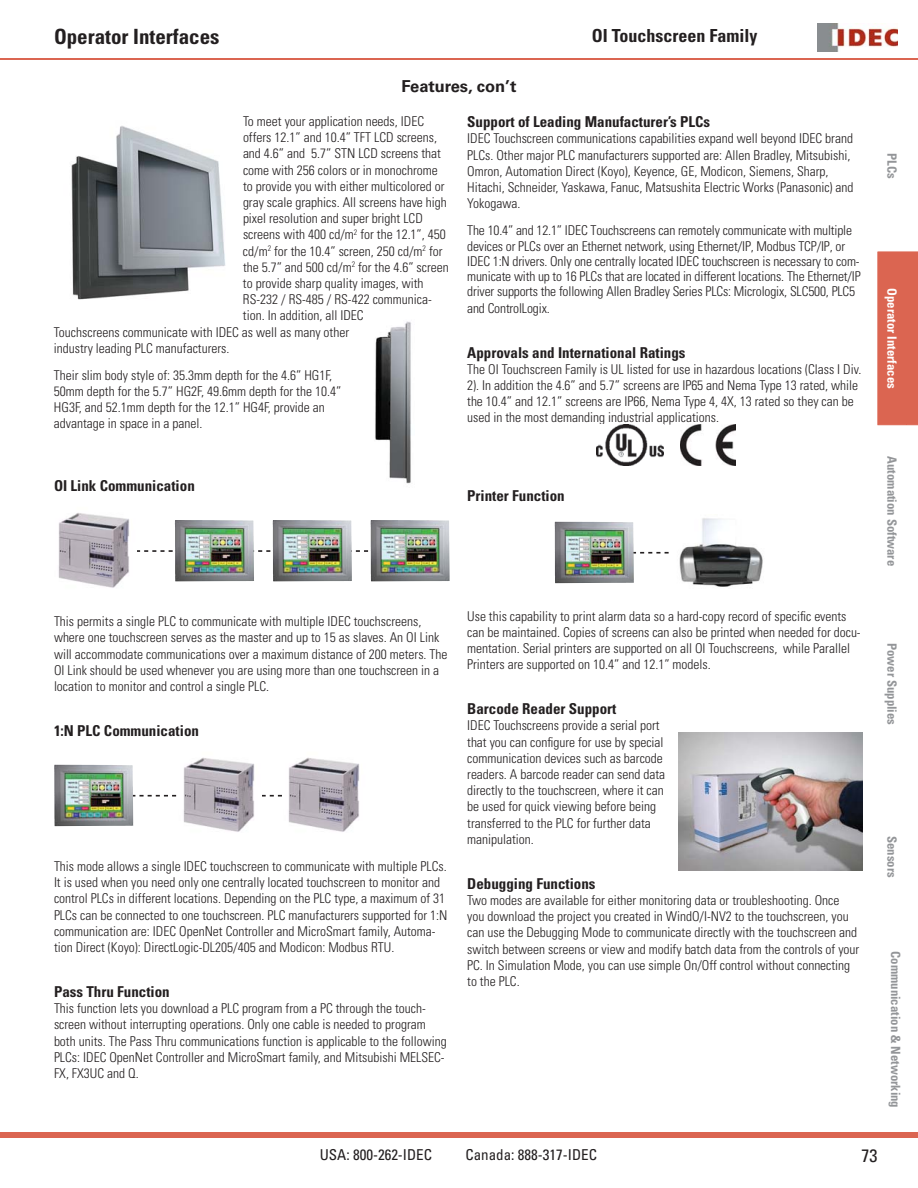
<style>
.page{position:relative;width:918px;height:1188px;background:#fff}
.page>*{position:absolute;margin:0;border:0;box-sizing:border-box;transform-origin:0 0}
.t1{font:700 condensed 21px "Univers LT Std";color:#231f20}
.t2{font:700 condensed 18px "Univers LT Std";color:#231f20}
.t3{font:condensed 18px "Univers LT Std";color:#231f20}
.t4{font:700 16.5px "Univers LT Std";color:#231f20}
.t5{font:700 condensed 15px "Univers LT Std";color:#231f20}
.t6{font:condensed 15px "Univers LT Std";color:#231f20}
.t7{font:300 condensed 13.5px/16.2px "Univers LT Std";color:#231f20}
.t8{font:700 condensed 12.75px "Univers LT Std";color:#939598}
.t9{font:700 condensed 12.75px "Univers LT Std";color:#fff}
</style>
<div class="page">
<hr style="left:0;top:59px;width:918px;height:1px;background:#db6551">
<div style="left:0;top:1132px;width:918px;height:6px;background:#db6551"></div>
<img style="left:818px;top:24px;width:80px;height:27px">
<div style="left:878px;top:252px;width:40px;height:173px;background:#db6551"></div>
<img style="left:71px;top:126px;width:154px;height:174px">
<svg style="left:137px;top:550px;width:234px;height:2px"></svg>
<img style="left:175px;top:520px;width:79px;height:62px">
<img style="left:273px;top:520px;width:79px;height:62px">
<img style="left:371px;top:520px;width:79px;height:62px">
<img style="left:58px;top:513px;width:71px;height:75px">
<svg style="left:133px;top:795px;width:149px;height:2px"></svg>
<img style="left:54px;top:765px;width:79px;height:61px">
<img style="left:288px;top:757px;width:71px;height:75px">
<img style="left:179px;top:757px;width:82px;height:75px">
<img style="left:597px;top:425px;width:66px;height:40px">
<img style="left:681px;top:425px;width:54px;height:41px">
<svg style="left:634px;top:552px;width:35px;height:2px"></svg>
<img style="left:555px;top:522px;width:79px;height:61px">
<img style="left:679px;top:518px;width:84px;height:69px">
<img style="left:679px;top:732px;width:183px;height:138px">
<img style="left:375px;top:321px;width:36px;height:163px">
<h1 class="t1" style="left:54px;top:27px;width:167px">Operator Interfaces</h1>
<h2 class="t2" style="left:592px;top:27px;width:167px">OI Touchscreen Family</h2>
<p class="t4" style="left:401px;top:78px;width:117px">Features, con’t</p>
<p class="t7" style="left:243px;top:114px;width:183px">To meet your application needs, IDEC</p>
<p class="t7" style="left:243px;top:130px;width:196px">offers 12.1” and 10.4” TFT LCD screens,</p>
<p class="t7" style="left:243px;top:146px;width:199px">and 4.6” and 5.7” STN LCD screens that</p>
<p class="t7" style="left:243px;top:163px;width:196px">come with 256 colors or in monochrome</p>
<p class="t7" style="left:243px;top:179px;width:203px">to provide you with either multicolored or</p>
<p class="t7" style="left:243px;top:195px;width:205px">gray scale graphics. All screens have high</p>
<p class="t7" style="left:243px;top:211px;width:181px">pixel resolution and super bright LCD</p>
<p class="t7" style="left:243px;top:227px;width:204px">screens with 400 cd/m<sup>2</sup> for the 12.1”, 450</p>
<p class="t7" style="left:243px;top:244px;width:201px">cd/m<sup>2</sup> for the 10.4” screen, 250 cd/m<sup>2</sup> for</p>
<p class="t7" style="left:243px;top:260px;width:207px">the 5.7” and 500 cd/m<sup>2</sup> for the 4.6” screen</p>
<p class="t7" style="left:243px;top:276px;width:182px">to provide sharp quality images, with</p>
<p class="t7" style="left:243px;top:292px;width:190px">RS-232 / RS-485 / RS-422 communica-</p>
<p class="t7" style="left:243px;top:308px;width:122px">tion. In addition, all IDEC</p>
<p class="t7" style="left:54px;top:325px;width:297px">Touchscreens communicate with IDEC as well as many other</p>
<p class="t7" style="left:54px;top:341px;width:177px">industry leading PLC manufacturers.</p>
<p class="t7" style="left:54px;top:368px;width:289px">Their slim body style of: 35.3mm depth for the 4.6” HG1F, 50mm depth for the 5.7” HG2F, 49.6mm depth for the 10.4” HG3F, and 52.1mm depth for the 12.1” HG4F, provide an advantage in space in a panel.</p>
<p class="t5" style="left:467px;top:115px;width:245px">Support of Leading Manufacturer’s PLCs</p>
<p class="t7" style="left:467px;top:131px;width:388px">IDEC Touchscreen communications capabilities expand well beyond IDEC brand PLCs. Other major PLC manufacturers supported are: Allen Bradley, Mitsubishi, Omron, Automation Direct (Koyo), Keyence, GE, Modicon, Siemens, Sharp, Hitachi, Schneider, Yaskawa, Fanuc, Matsushita Electric Works (Panasonic) and Yokogawa.</p>
<p class="t7" style="left:467px;top:223px;width:395px;line-height:15.5px">The 10.4” and 12.1” IDEC Touchscreens can remotely communicate with multiple devices or PLCs over an Ethernet network, using Ethernet/IP, Modbus TCP/IP, or IDEC 1:N drivers. Only one centrally located IDEC touchscreen is necessary to com&shy;municate with up to 16 PLCs that are located in different locations. The Ethernet/IP driver supports the following Allen Bradley Series PLCs: Micrologix, SLC500, PLC5 and ControlLogix.</p>
<p class="t5" style="left:467px;top:345px;width:220px">Approvals and International Ratings</p>
<p class="t7" style="left:467px;top:362px;width:396px">The OI Touchscreen Family is UL listed for use in hazardous locations (Class I Div.<br>2). In addition the 4.6” and 5.7” screens are IP65 and Nema Type 13 rated, while the 10.4” and 12.1” screens are IP66, Nema Type 4, 4X, 13 rated so they can be used in the most demanding industrial applications.</p>
<p class="t5" style="left:54px;top:479px;width:142px">OI Link Communication</p>
<p class="t5" style="left:467px;top:488px;width:99px">Printer Function</p>
<p class="t7" style="left:54px;top:614px;width:395px">This permits a single PLC to communicate with multiple IDEC touchscreens, where one touchscreen serves as the master and up to 15 as slaves. An OI Link will accommodate communications over a maximum distance of 200 meters. The OI Link should be used whenever you are using more than one touchscreen in a location to monitor and control a single PLC.</p>
<p class="t5" style="left:54px;top:724px;width:147px">1:N PLC Communication</p>
<p class="t7" style="left:54px;top:859px;width:395px">This mode allows a single IDEC touchscreen to communicate with multiple PLCs.<br>It is used when you need only one centrally located touchscreen to monitor and control PLCs in different locations. Depending on the PLC type, a maximum of 31<br>PLCs can be connected to one touchscreen. PLC manufacturers supported for 1:N communication are: IDEC OpenNet Controller and MicroSmart family, Automa&shy;tion Direct (Koyo): DirectLogic-DL205/405 and Modicon: Modbus RTU.</p>
<p class="t5" style="left:54px;top:984px;width:117px">Pass Thru Function</p>
<p class="t7" style="left:54px;top:1001px;width:394px">This function lets you download a PLC program from a PC through the touch&shy;screen without interrupting operations. Only one cable is needed to program both units. The Pass Thru communications function is applicable to the following PLCs: IDEC OpenNet Controller and MicroSmart family, and Mitsubishi MELSEC-FX, FX3UC and Q.</p>
<p class="t7" style="left:467px;top:609px;width:395px">Use this capability to print alarm data so a hard-copy record of specific events can be maintained. Copies of screens can also be printed when needed for docu&shy;mentation. Serial printers are supported on all OI Touchscreens, while Parallel Printers are supported on 10.4” and 12.1” models.</p>
<p class="t5" style="left:467px;top:702px;width:151px">Barcode Reader Support</p>
<p class="t7" style="left:467px;top:718px;width:199px">IDEC Touchscreens provide a serial port that you can configure for use by special communication devices such as barcode readers. A barcode reader can send data directly to the touchscreen, where it can be used for quick viewing before being transferred to the PLC for further data manipulation.</p>
<p class="t5" style="left:467px;top:876px;width:130px">Debugging Functions</p>
<p class="t7" style="left:467px;top:893px;width:394px">Two modes are available for either monitoring data or troubleshooting. Once you download the project you created in WindO/I-NV2 to the touchscreen, you can use the Debugging Mode to communicate directly with the touchscreen and switch between screens or view and modify batch data from the controls of your PC. In Simulation Mode, you can use simple On/Off control without connecting to the PLC.</p>
<p class="t8" style="left:898px;top:153px;width:27px;rotate:90deg">PLCs</p>
<p class="t9" style="left:898px;top:288px;width:102px;rotate:90deg">Operator Interfaces</p>
<p class="t8" style="left:898px;top:456px;width:111px;rotate:90deg">Automation Software</p>
<p class="t8" style="left:898px;top:643px;width:84px;rotate:90deg">Power Supplies</p>
<p class="t8" style="left:898px;top:836px;width:43px;rotate:90deg">Sensors</p>
<p class="t8" style="left:902px;top:951px;width:158px;rotate:90deg">Communication &amp; Networking</p>
<p class="t6" style="left:320px;top:1148px;width:114px">USA: 800-262-IDEC</p>
<p class="t6" style="left:465px;top:1148px;width:133px">Canada: 888-317-IDEC</p>
<h2 class="t3" style="left:862px;top:1147px;width:17px">73</h2>
</div>
